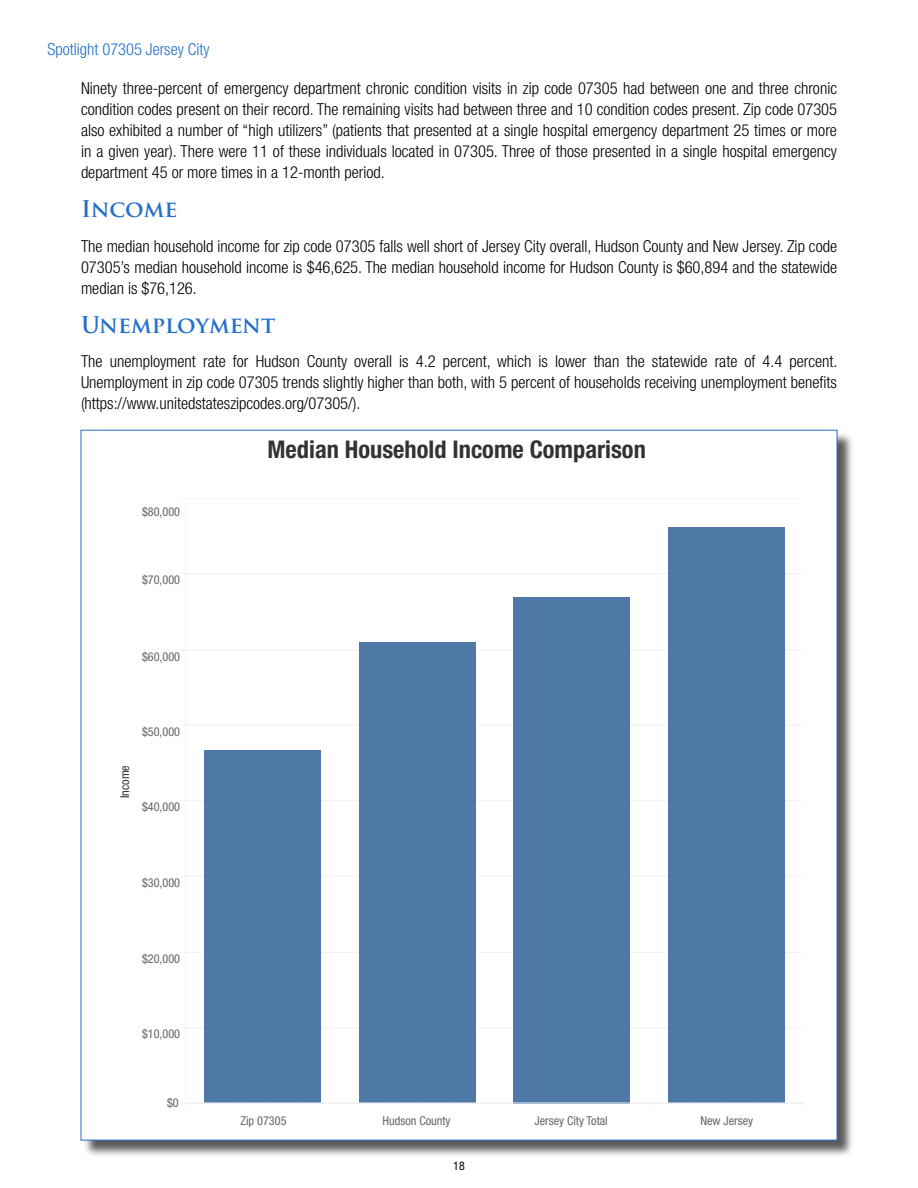
<style>
.page{position:relative;width:918px;height:1188px;background:#fff}
.page>*{position:absolute;margin:0;border:0;box-sizing:border-box;transform-origin:0 0}
.t1{font:700 condensed 24.45px "Helvetica Neue";color:#333}
.t2{font:700 22.5px "Trajan Pro";color:#2270ca}
.t3{font:300 condensed 16.5px/21px "Helvetica Neue";color:#000;text-align:justify}
.t4{font:300 condensed 16.5px "Helvetica Neue";color:#2270ca}
.t5{font:condensed 12.15px "Helvetica Neue";color:#666}
.t6{font:condensed 12.15px "Helvetica Neue";color:#333}
.t7{font:condensed 12px "Helvetica Neue";color:#000}
</style>
<div class="page">
<div style="left:83px;top:432px;width:772px;height:726px;background:#000;opacity:.65"></div>
<div style="left:81px;top:430px;width:756px;height:710px;background:#fff"></div>
<hr style="left:185px;top:1027px;width:618px;height:1px;background:#f2f2f2">
<hr style="left:185px;top:952px;width:618px;height:1px;background:#f2f2f2">
<hr style="left:185px;top:875px;width:618px;height:1px;background:#f2f2f2">
<hr style="left:185px;top:800px;width:618px;height:1px;background:#f2f2f2">
<hr style="left:185px;top:725px;width:618px;height:1px;background:#f2f2f2">
<hr style="left:185px;top:649px;width:618px;height:1px;background:#f2f2f2">
<hr style="left:185px;top:573px;width:618px;height:1px;background:#f2f2f2">
<hr style="left:185px;top:498px;width:618px;height:1px;background:#f2f2f2">
<div style="left:668px;top:528px;width:116px;height:575px;background:#4e79a7"></div>
<div style="left:513px;top:597px;width:116px;height:506px;background:#4e79a7"></div>
<div style="left:360px;top:643px;width:116px;height:460px;background:#4e79a7"></div>
<div style="left:205px;top:751px;width:116px;height:352px;background:#4e79a7"></div>
<hr style="left:185px;top:1103px;width:618px;height:1px;background:#f5f5f5">
<hr style="left:185px;top:498px;width:1px;height:605px;background:#f5f5f5">
<p class="t4" style="left:48px;top:40px;width:164px">Spotlight 07305 Jersey City</p>
<p class="t3" style="left:81px;top:78px;width:758px">Ninety three-percent of emergency department chronic condition visits in zip code 07305 had between one and three chronic condition codes present on their record. The remaining visits had between three and 10 condition codes present. Zip code 07305 also exhibited a number of “high utilizers” (patients that presented at a single hospital emergency department 25 times or more in a given year). There were 11 of these individuals located in 07305. Three of those presented in a single hospital emergency department 45 or more times in a 12-month period.</p>
<h2 class="t2" style="left:81px;top:195px;width:98px">Income</h2>
<p class="t3" style="left:81px;top:235px;width:758px">The median household income for zip code 07305 falls well short of Jersey City overall, Hudson County and New Jersey. Zip code 07305’s median household income is $46,625. The median household income for Hudson County is $60,894 and the statewide median is $76,126.</p>
<h2 class="t2" style="left:81px;top:310px;width:196px">Unemployment</h2>
<p class="t3" style="left:81px;top:351px;width:758px">The unemployment rate for Hudson County overall is 4.2 percent, which is lower than the statewide rate of 4.4 percent.<br>Unemployment in zip code 07305 trends slightly higher than both, with 5 percent of households receiving unemployment benefits (https://www.unitedstateszipcodes.org/07305/).</p>
<p class="t5" style="left:142px;top:505px;width:40px">$80,000</p>
<p class="t5" style="left:142px;top:573px;width:40px">$70,000</p>
<p class="t5" style="left:142px;top:649px;width:40px">$60,000</p>
<p class="t6" style="left:118px;top:798px;width:35px;rotate:-90deg">Income</p>
<p class="t5" style="left:142px;top:725px;width:40px">$50,000</p>
<p class="t5" style="left:142px;top:800px;width:40px">$40,000</p>
<p class="t5" style="left:142px;top:875px;width:40px">$30,000</p>
<p class="t5" style="left:142px;top:952px;width:40px">$20,000</p>
<p class="t5" style="left:142px;top:1027px;width:40px">$10,000</p>
<p class="t5" style="left:167px;top:1095px;width:13px">$0</p>
<h1 class="t1" style="left:268px;top:435px;width:380px">Median Household Income Comparison</h1>
<p class="t5" style="left:240px;top:1114px;width:48px">Zip 07305</p>
<p class="t5" style="left:383px;top:1114px;width:70px">Hudson County</p>
<p class="t5" style="left:535px;top:1114px;width:75px">Jersey City Total</p>
<p class="t5" style="left:700px;top:1114px;width:54px">New Jersey</p>
<p class="t7" style="left:453px;top:1159px;width:13px">18</p>
</div>
